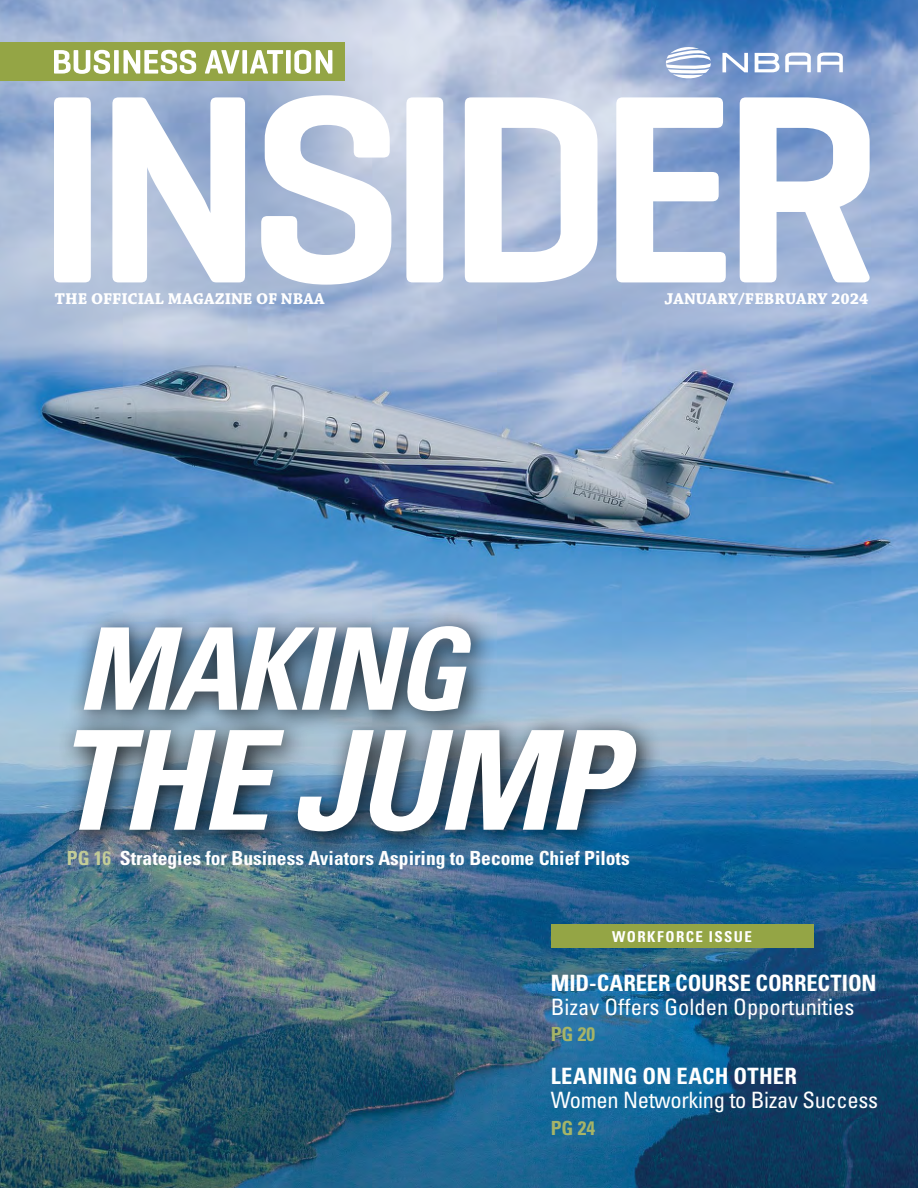
<style>
.page{position:relative;width:918px;height:1188px;background:#fff}
.page>*{position:absolute;margin:0;border:0;box-sizing:border-box;transform-origin:0 0}
.t1{font:italic 700 condensed 138px "Univers LT Std";letter-spacing:-.03em;color:#fff}
.t2{font:italic 700 condensed 114px "Univers LT Std";letter-spacing:-.03em;color:#fff}
.t3{font:condensed 22.5px "Univers LT Std";color:#fff}
.t4{font:700 condensed 22.5px "Univers LT Std";color:#fff}
.t5{font:700 condensed 19.5px "Univers LT Std";color:#fff}
.t6{font:700 condensed 19.5px "Univers LT Std";color:#a6b467}
.t7{font:700 16.5px "Chaparral Pro";color:#fff}
.t8{font:700 condensed 15px "Univers LT Std";letter-spacing:.095em;color:#fff}
.s1{color:#c3cd98}
</style>
<div class="page">
<img style="left:0;top:0;width:918px;height:1188px">
<div style="left:551px;top:925px;width:262px;height:23px;background:#94a545"></div>
<div style="left:57px;top:609px;width:606px;height:249px;background:#000;opacity:.87"></div>
<div style="left:0;top:43px;width:345px;height:38px;background:#94a545"></div>
<svg style="left:666px;top:45px;width:45px;height:35px"></svg>
<svg style="left:722px;top:53px;width:26px;height:19px"></svg>
<svg style="left:755px;top:53px;width:56px;height:19px"></svg>
<svg style="left:817px;top:53px;width:26px;height:19px"></svg>
<svg style="left:54px;top:50px;width:278px;height:24px"></svg>
<svg style="left:54px;top:95px;width:817px;height:190px"></svg>
<p class="t7" style="left:55px;top:289px;width:271px">THE OFFICIAL MAGAZINE OF NBAA</p>
<p class="t7" style="left:664px;top:289px;width:205px">JANUARY/FEBRUARY 2024</p>
<h2 class="t2" style="left:77px;top:599px;width:390px">MAKING</h2>
<h1 class="t1" style="left:55px;top:696px;width:570px">THE JUMP</h1>
<p class="t5" style="left:67px;top:846px;width:564px"><span class="s1">PG 16</span> Strategies for Business Aviators Aspiring to Become Chief Pilots</p>
<p class="t8" style="left:612px;top:927px;width:142px">WORKFORCE ISSUE</p>
<p class="t4" style="left:551px;top:969px;width:327px">MID-CAREER COURSE CORRECTION</p>
<p class="t3" style="left:551px;top:992px;width:305px">Bizav Offers Golden Opportunities</p>
<p class="t6" style="left:551px;top:1022px;width:46px">PG 20</p>
<p class="t4" style="left:551px;top:1063px;width:248px">LEANING ON EACH OTHER</p>
<p class="t3" style="left:551px;top:1086px;width:329px">Women Networking to Bizav Success</p>
<p class="t6" style="left:551px;top:1116px;width:46px">PG 24</p>
</div>
